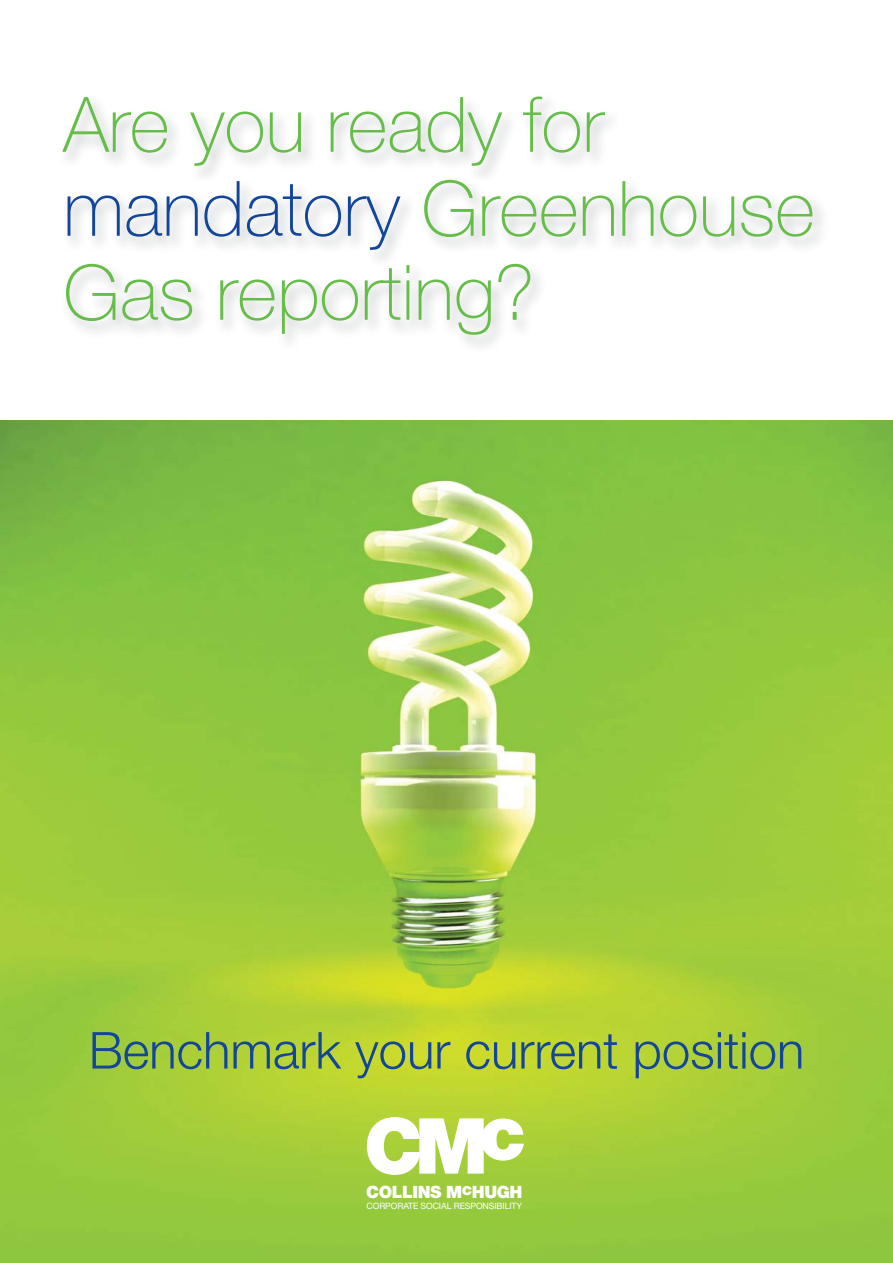
<style>
.page{position:relative;width:893px;height:1263px;background:#fff}
.page>*{position:absolute;margin:0;border:0;box-sizing:border-box;transform-origin:0 0}
.t1{font:900 77.4px "Helvetica Neue";color:#fff}
.t2{font:100 76.5px/84px "Helvetica Neue";color:#67bd49}
.t3{font:300 51px "Helvetica Neue";color:#13469b}
.t4{font:900 16.95px "Helvetica Neue";letter-spacing:-.025em;color:#fff}
.t5{font:8.7px "Helvetica Neue";letter-spacing:-.01em;color:#fff}
.s1{color:#13469b}
</style>
<div class="page">
<img style="left:0;top:420px;width:892px;height:843px">
<p class="t2" style="left:63px;top:89px;width:753px">Are you ready for <span class="s1">mandatory</span> Greenhouse<br>Gas reporting?</p>
<p class="t3" style="left:89px;top:1032px;width:717px">Benchmark your current position</p>
<p class="t1" style="left:364px;top:1118px;width:163px">CMc</p>
<p class="t4" style="left:366px;top:1186px;width:158px">COLLINS McHUGH</p>
<p class="t5" style="left:367px;top:1203px;width:157px">CORPORATE SOCIAL RESPONSIBILITY</p>
</div>
